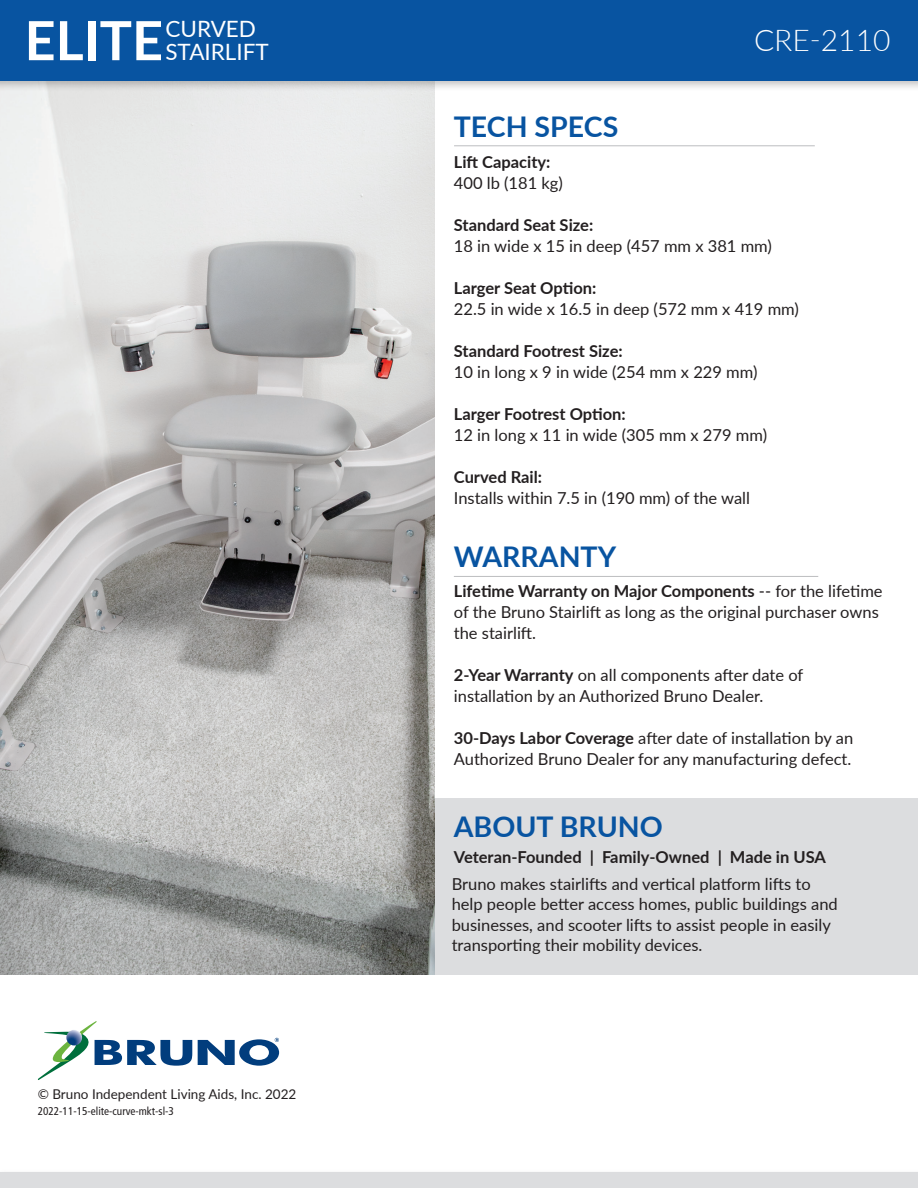
<style>
.page{position:relative;width:918px;height:1188px;background:#fff}
.page>*{position:absolute;margin:0;border:0;box-sizing:border-box;transform-origin:0 0}
.t1{font:700 54px "Lato";color:#fff}
.t2{font:300 30px "Lato";color:#fff}
.t3{font:700 28.5px "Lato";color:#0854a1}
.t4{font:22.5px/22.5px "Lato";color:#fff}
.t5{font:16.5px/21px "Lato";color:#231f20}
.t6{font:700 16.5px "Lato";color:#231f20}
.t7{font:13.5px "Lato";color:#231f20}
.t8{font:condensed 11.25px "Frutiger LT Std";color:#231f20}
.s1{font-weight:700}
</style>
<div class="page">
<div style="left:434px;top:798px;width:484px;height:176px;background:#dcdddf"></div>
<div style="left:0;top:1168px;width:918px;height:20px;background:#231f20;opacity:.27"></div>
<div style="left:0;top:1173px;width:918px;height:15px;background:#dcdddf"></div>
<img style="left:0;top:92px;width:434px;height:882px">
<div style="left:0;top:0;width:918px;height:92px;background:#231f20;opacity:.27"></div>
<div style="left:0;top:0;width:918px;height:81px;background:#0854a1"></div>
<svg style="left:38px;top:1021px;width:241px;height:59px"></svg>
<hr style="left:454px;top:145px;width:361px;height:1px;background:#bcbdc0">
<hr style="left:454px;top:576px;width:364px;height:1px;background:#bcbdc0">
<h1 class="t1" style="left:25px;top:1px;width:140px">ELITE</h1>
<h3 class="t4" style="left:165px;top:17px;width:105px">CURVED<br>STAIRLIFT</h3>
<h2 class="t2" style="left:754px;top:20px;width:138px">CRE-2110</h2>
<h3 class="t3" style="left:454px;top:105px;width:166px">TECH SPECS</h3>
<p class="t6" style="left:454px;top:150px;width:98px">Lift Capacity:</p>
<p class="t5" style="left:454px;top:172px;width:110px">400 lb (181 kg)</p>
<p class="t6" style="left:454px;top:213px;width:141px">Standard Seat Size:</p>
<p class="t5" style="left:454px;top:235px;width:320px">18 in wide x 15 in deep (457 mm x 381 mm)</p>
<p class="t6" style="left:454px;top:276px;width:144px">Larger Seat Option:</p>
<p class="t5" style="left:454px;top:298px;width:347px">22.5 in wide x 16.5 in deep (572 mm x 419 mm)</p>
<p class="t6" style="left:454px;top:339px;width:170px">Standard Footrest Size:</p>
<p class="t5" style="left:454px;top:361px;width:305px">10 in long x 9 in wide (254 mm x 229 mm)</p>
<p class="t6" style="left:454px;top:402px;width:173px">Larger Footrest Option:</p>
<p class="t5" style="left:454px;top:424px;width:315px">12 in long x 11 in wide (305 mm x 279 mm)</p>
<p class="t6" style="left:454px;top:465px;width:90px">Curved Rail:</p>
<p class="t5" style="left:454px;top:487px;width:298px">Installs within 7.5 in (190 mm) of the wall</p>
<h3 class="t3" style="left:454px;top:535px;width:164px">WARRANTY</h3>
<p class="t5" style="left:454px;top:580px;width:430px"><span class="s1">Lifetime Warranty on Major Components</span> -- for the lifetime of the Bruno Stairlift as long as the original purchaser owns the stairlift.</p>
<p class="t5" style="left:454px;top:664px;width:351px"><span class="s1">2-Year Warranty</span> on all components after date of installation by an Authorized Bruno Dealer.</p>
<p class="t5" style="left:454px;top:727px;width:401px"><span class="s1">30-Days Labor Coverage</span> after date of installation by an<br>Authorized Bruno Dealer for any manufacturing defect.</p>
<h3 class="t3" style="left:454px;top:806px;width:210px">ABOUT BRUNO</h3>
<p class="t6" style="left:454px;top:845px;width:374px">Veteran-Founded | Family-Owned | Made in USA</p>
<p class="t7" style="left:38px;top:1084px;width:260px">© Bruno Independent Living Aids, Inc. 2022</p>
<p class="t8" style="left:38px;top:1105px;width:138px">2022-11-15-elite-curve-mkt-sl-3</p>
<p class="t5" style="left:452px;top:873px;width:388px;line-height:20.2px">Bruno makes stairlifts and vertical platform lifts to help people better access homes, public buildings and businesses, and scooter lifts to assist people in easily transporting their mobility devices.</p>
</div>
